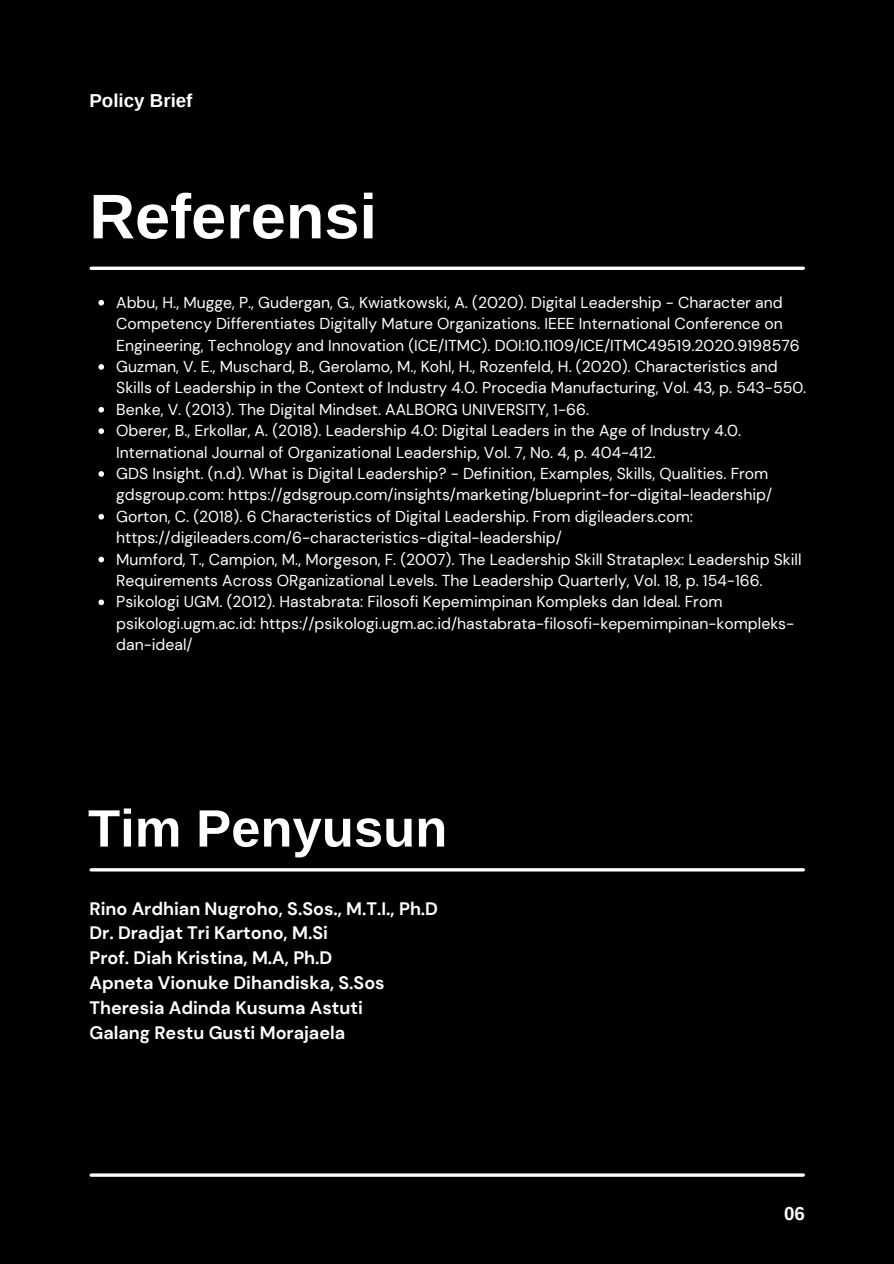
<style>
.page{position:relative;width:894px;height:1264px;background:#fff}
.page>*{position:absolute;margin:0;border:0;box-sizing:border-box;transform-origin:0 0}
.t1{font:700 63px "Arimo";color:#fff}
.t2{font:700 52.5px "Arimo";color:#fff}
.t3{font:700 18.75px "Arimo";color:#fff}
.t4{font:700 18px "DM Sans";color:#fff}
.t5{font:15.75px/21.5px "DM Sans";color:#fff}
</style>
<div class="page">
<div style="left:0;top:0;width:893px;height:1263px;background:#000"></div>
<svg style="left:98px;top:300px;width:6px;height:5px"></svg>
<svg style="left:98px;top:364px;width:6px;height:6px"></svg>
<svg style="left:98px;top:407px;width:6px;height:5px"></svg>
<svg style="left:98px;top:428px;width:6px;height:6px"></svg>
<svg style="left:98px;top:471px;width:6px;height:6px"></svg>
<svg style="left:98px;top:514px;width:6px;height:5px"></svg>
<svg style="left:98px;top:556px;width:6px;height:6px"></svg>
<svg style="left:98px;top:599px;width:6px;height:6px"></svg>
<hr style="left:91px;top:1173px;width:712px;height:3px;background:#fff">
<svg style="left:91px;top:266px;width:712px;height:4px;background:#d7d7d7"></svg>
<hr style="left:91px;top:868px;width:712px;height:3px;background:#fff">
<p class="t3" style="left:89px;top:90px;width:105px">Policy Brief</p>
<p class="t1" style="left:89px;top:181px;width:289px">Referensi</p>
<p class="t5" style="left:116px;top:292px;width:684px">Abbu, H., Mugge, P., Gudergan, G., Kwiatkowski, A. (2020). Digital Leadership - Character and<br>Competency Differentiates Digitally Mature Organizations. IEEE International Conference on<br>Engineering, Technology and Innovation (ICE/ITMC). DOI:10.1109/ICE/ITMC49519.2020.9198576</p>
<p class="t5" style="left:116px;top:356px;width:691px">Guzman, V. E., Muschard, B., Gerolamo, M., Kohl, H., Rozenfeld, H. (2020). Characteristics and<br>Skills of Leadership in the Context of Industry 4.0. Procedia Manufacturing, Vol. 43, p. 543-550.</p>
<p class="t5" style="left:116px;top:399px;width:474px">Benke, V. (2013). The Digital Mindset. AALBORG UNIVERSITY, 1-66.</p>
<p class="t5" style="left:116px;top:420px;width:626px">Oberer, B., Erkollar, A. (2018). Leadership 4.0: Digital Leaders in the Age of Industry 4.0.<br>International Journal of Organizational Leadership, Vol. 7, No. 4, p. 404-412.</p>
<p class="t5" style="left:116px;top:463px;width:657px">GDS Insight. (n.d). What is Digital Leadership? - Definition, Examples, Skills, Qualities. From gdsgroup.com: https://gdsgroup.com/insights/marketing/blueprint-for-digital-leadership/</p>
<p class="t5" style="left:116px;top:505px;width:578px">Gorton, C. (2018). 6 Characteristics of Digital Leadership. From digileaders.com: https://digileaders.com/6-characteristics-digital-leadership/</p>
<p class="t5" style="left:116px;top:548px;width:686px">Mumford, T., Campion, M., Morgeson, F. (2007). The Leadership Skill Strataplex: Leadership Skill<br>Requirements Across ORganizational Levels. The Leadership Quarterly, Vol. 18, p. 154-166.</p>
<p class="t5" style="left:116px;top:591px;width:679px">Psikologi UGM. (2012). Hastabrata: Filosofi Kepemimpinan Kompleks dan Ideal. From psikologi.ugm.ac.id: https://psikologi.ugm.ac.id/hastabrata-filosofi-kepemimpinan-kompleks&shy;dan-ideal/</p>
<p class="t2" style="left:88px;top:799px;width:360px">Tim Penyusun</p>
<p class="t4" style="left:89px;top:896px;width:350px">Rino Ardhian Nugroho, S.Sos., M.T.I., Ph.D</p>
<p class="t4" style="left:89px;top:921px;width:240px">Dr. Dradjat Tri Kartono, M.Si</p>
<p class="t4" style="left:89px;top:946px;width:244px">Prof. Diah Kristina, M.A, Ph.D</p>
<p class="t4" style="left:89px;top:971px;width:297px">Apneta Vionuke Dihandiska, S.Sos</p>
<p class="t4" style="left:89px;top:995px;width:275px">Theresia Adinda Kusuma Astuti</p>
<p class="t4" style="left:89px;top:1020px;width:257px">Galang Restu Gusti Morajaela</p>
<p class="t3" style="left:783px;top:1202px;width:22px">06</p>
</div>
